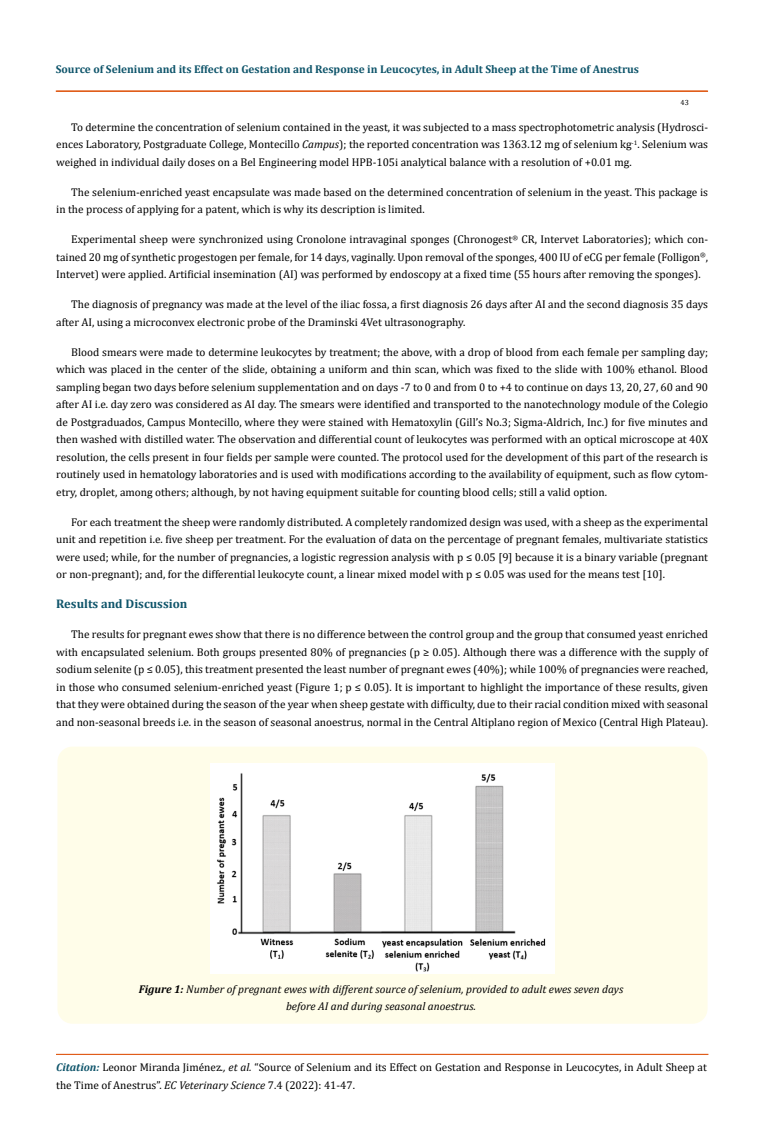
<style>
.page{position:relative;width:764px;height:1140px;background:#fff}
.page>*{position:absolute;margin:0;border:0;box-sizing:border-box;transform-origin:0 0}
.t1{font:700 12.5px "Cambria";color:#0e546a}
.t2{font:11.25px/17.5px "Cambria";color:#000;text-align:justify}
.t3{font:italic 11.25px/17.5px "Cambria";color:#000;text-align:center}
.t4{font:700 11.25px "Cambria";color:#0e546a}
.t5{font:7.5px "Cambria";color:#000}
.s1{font-style:italic}
.s2{font-weight:700}
.s3{font-weight:700;font-style:italic;color:#0e546a}
</style>
<div class="page">
<div style="left:56px;top:91px;width:651px;height:1px;border:1px solid #e05d1a"></div>
<div style="left:56px;top:1054px;width:652px;height:1px;border:1px solid #e05d1a"></div>
<div style="left:57px;top:747px;width:650px;height:277px;background:#fffde9;border-radius:15px"></div>
<img style="left:211px;top:763px;width:343px;height:211px">
<p class="t4" style="left:56px;top:61px;width:585px">Source of Selenium and its Effect on Gestation and Response in Leucocytes, in Adult Sheep at the Time of Anestrus</p>
<p class="t5" style="left:680px;top:98px;width:10px">43</p>
<p class="t2" style="left:56px;top:118px;width:653px;text-indent:15px">To determine the concentration of selenium contained in the yeast, it was subjected to a mass spectrophotometric analysis (Hydrosci&shy;ences Laboratory, Postgraduate College, Montecillo <span class="s1">Campus</span>); the reported concentration was 1363.12 mg of selenium kg<sup>-1</sup>. Selenium was weighed in individual daily doses on a Bel Engineering model HPB-105i analytical balance with a resolution of +0.01 mg.</p>
<p class="t2" style="left:56px;top:183px;width:653px;text-indent:15px">The selenium-enriched yeast encapsulate was made based on the determined concentration of selenium in the yeast. This package is in the process of applying for a patent, which is why its description is limited.</p>
<p class="t2" style="left:56px;top:231px;width:653px;text-indent:15px">Experimental sheep were synchronized using Cronolone intravaginal sponges (Chronogest<sup>®</sup> CR, Intervet Laboratories); which con&shy;tained 20 mg of synthetic progestogen per female, for 14 days, vaginally. Upon removal of the sponges, 400 IU of eCG per female (Folligon<sup>®</sup>, Intervet) were applied. Artificial insemination (AI) was performed by endoscopy at a fixed time (55 hours after removing the sponges).</p>
<p class="t2" style="left:56px;top:296px;width:653px;text-indent:15px">The diagnosis of pregnancy was made at the level of the iliac fossa, a first diagnosis 26 days after AI and the second diagnosis 35 days after AI, using a microconvex electronic probe of the Draminski 4Vet ultrasonography.</p>
<p class="t2" style="left:56px;top:343px;width:653px;text-indent:15px">Blood smears were made to determine leukocytes by treatment; the above, with a drop of blood from each female per sampling day; which was placed in the center of the slide, obtaining a uniform and thin scan, which was fixed to the slide with 100% ethanol. Blood sampling began two days before selenium supplementation and on days -7 to 0 and from 0 to +4 to continue on days 13, 20, 27, 60 and 90 after AI i.e. day zero was considered as AI day. The smears were identified and transported to the nanotechnology module of the Colegio de Postgraduados, Campus Montecillo, where they were stained with Hematoxylin (Gill’s No.3; Sigma-Aldrich, Inc.) for five minutes and then washed with distilled water. The observation and differential count of leukocytes was performed with an optical microscope at 40X resolution, the cells present in four fields per sample were counted. The protocol used for the development of this part of the research is routinely used in hematology laboratories and is used with modifications according to the availability of equipment, such as flow cytom&shy;etry, droplet, among others; although, by not having equipment suitable for counting blood cells; still a valid option.</p>
<p class="t2" style="left:56px;top:513px;width:653px;text-indent:15px">For each treatment the sheep were randomly distributed. A completely randomized design was used, with a sheep as the experimental unit and repetition i.e. five sheep per treatment. For the evaluation of data on the percentage of pregnant females, multivariate statistics were used; while, for the number of pregnancies, a logistic regression analysis with p ≤ 0.05 [9] because it is a binary variable (pregnant or non-pregnant); and, for the differential leukocyte count, a linear mixed model with p ≤ 0.05 was used for the means test [10].</p>
<p class="t1" style="left:56px;top:595px;width:133px">Results and Discussion</p>
<p class="t2" style="left:56px;top:626px;width:653px;text-indent:15px">The results for pregnant ewes show that there is no difference between the control group and the group that consumed yeast enriched with encapsulated selenium. Both groups presented 80% of pregnancies (p ≥ 0.05). Although there was a difference with the supply of sodium selenite (p ≤ 0.05), this treatment presented the least number of pregnant ewes (40%); while 100% of pregnancies were reached, in those who consumed selenium-enriched yeast (Figure 1; p ≤ 0.05). It is important to highlight the importance of these results, given that they were obtained during the season of the year when sheep gestate with difficulty, due to their racial condition mixed with seasonal and non-seasonal breeds i.e. in the season of seasonal anoestrus, normal in the Central Altiplano region of Mexico (Central High Plateau).</p>
<p class="t3" style="left:139px;top:979px;width:486px"><span class="s2">Figure 1:</span> Number of pregnant ewes with different source of selenium, provided to adult ewes seven days before AI and during seasonal anoestrus.</p>
<p class="t2" style="left:56px;top:1058px;width:652px"><span class="s3">Citation:</span> Leonor Miranda Jiménez<span class="s1">., et al.</span> “Source of Selenium and its Effect on Gestation and Response in Leucocytes, in Adult Sheep at the Time of Anestrus”. <span class="s1">EC Veterinary Science</span> 7.4 (2022): 41-47.</p>
</div>
